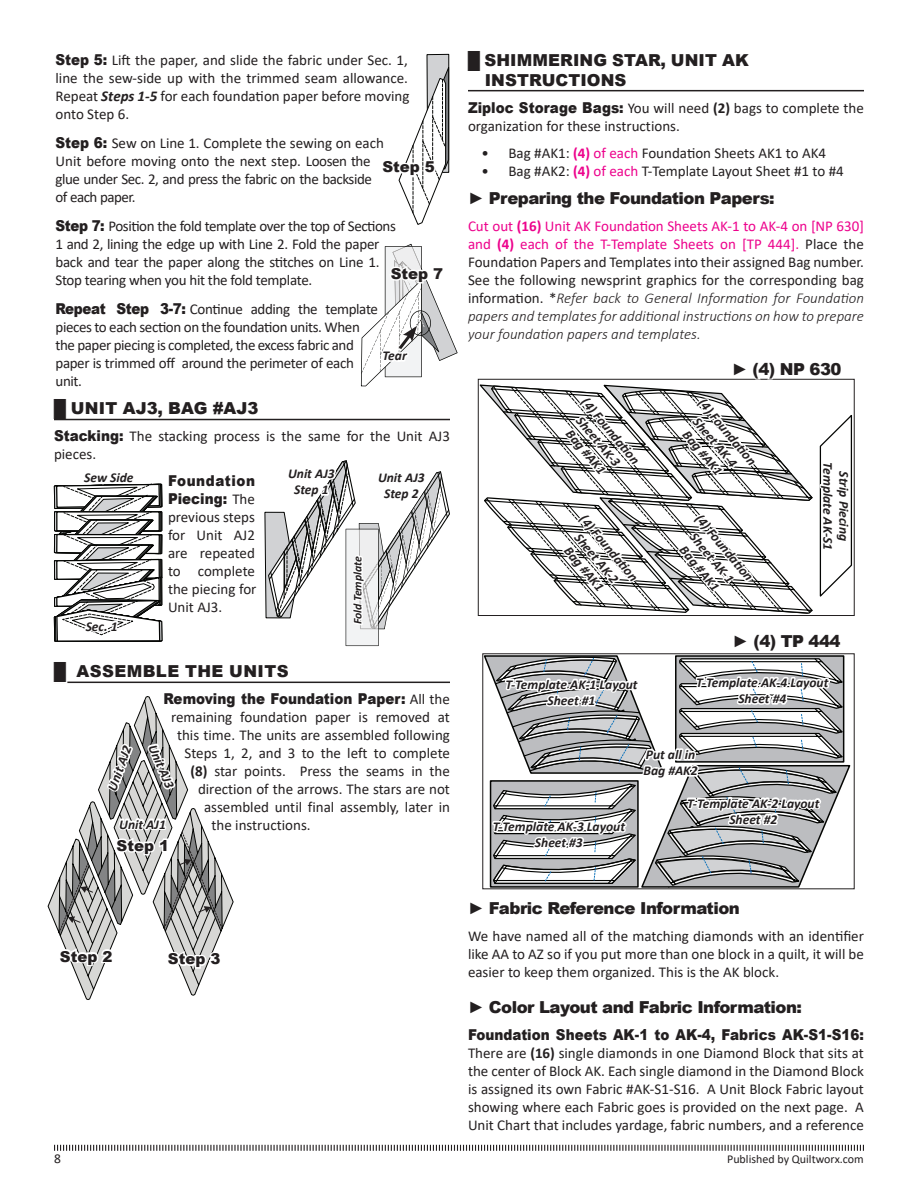
<style>
.page{position:relative;width:918px;height:1188px;background:#fff}
.page>*{position:absolute;margin:0;border:0;box-sizing:border-box;transform-origin:0 0}
.t1{font:900 16.5px "Arial";letter-spacing:-.03em;color:#231f20}
.t2{font:900 16.5px/19.8px "Arial";letter-spacing:.005em;color:#231f20}
.t3{font:900 16.5px "Arial";letter-spacing:.025em;color:#231f20}
.t4{font:900 16.5px "Arial";letter-spacing:.015em;color:#231f20}
.Run-In_Header{font:15px/18px "Calibri";color:#231f20;text-align:justify}
.t5{font:italic 300 15px/18px "Calibri";color:#231f20;text-align:justify}
.Run-In_Header-2{font:15px/18px "Calibri";letter-spacing:-.02em;color:#231f20}
.Steps_List{font:15px/18px "Calibri";letter-spacing:-.025em;color:#231f20}
.Run-In_Header-3{font:900 15px "Arial";color:#231f20;scale:.9 1}
.Run-In_Header-4{font:900 15px "Arial";color:#231f20}
.Step_Labels{font:900 15px "Arial";color:#231f20}
.t6{font:italic 700 13.5px/16.2px "Calibri";color:#231f20;text-align:center}
.t7{font:13.5px "Calibri";color:#231f20}
.t8{font:12px "Calibri";color:#231f20}
.t9{font:italic 700 11.85px "Calibri";color:#231f20}
.s1{font-family:"Arial";font-weight:900}
.s2{font-weight:700;font-style:italic}
.s3{font-family:"Calibri";font-weight:400}
.s4{font-weight:700}
.s5{font-weight:700;color:#ed028c}
.s6{color:#ed028c}
.s7{font-weight:400;font-style:normal;color:#ed028c}
.s8{font-weight:700;font-style:normal;color:#ed028c}
.s9{font-weight:400;font-style:normal}
</style>
<div class="page">
<svg style="left:54px;top:1144px;width:810px;height:7px"></svg>
<svg style="left:361px;top:244px;width:97px;height:143px"></svg>
<svg style="left:54px;top:418px;width:396px;height:266px"></svg>
<svg style="left:48px;top:696px;width:186px;height:304px"></svg>
<hr style="left:468px;top:90px;width:396px;height:1px;background:#231f20">
<svg style="left:482px;top:653px;width:370px;height:236px"></svg>
<svg style="left:477px;top:378px;width:378px;height:236px"></svg>
<svg style="left:398px;top:54px;width:51px;height:171px"></svg>
<p class="Run-In_Header" style="left:56px;top:51px;width:355px"><span class="s1">Step 5:</span> Lift the paper, and slide the fabric under Sec. 1, line the sew-side up with the trimmed seam allowance.<br>Repeat <span class="s2">Steps 1-5</span> for each foundation paper before moving onto Step 6.</p>
<p class="Run-In_Header-2" style="left:56px;top:134px;width:330px"><span class="s1">Step 6:</span> Sew on Line 1. Complete the sewing on each Unit before moving onto the next step. Loosen the glue under Sec. 2, and press the fabric on the backside of each paper.</p>
<p class="Run-In_Header-2" style="left:56px;top:216px;width:342px"><span class="s1">Step 7:</span> Position the fold template over the top of Sections 1 and 2, lining the edge up with Line 2. Fold the paper back and tear the paper along the stitches on Line 1.<br>Stop tearing when you hit the fold template.</p>
<p class="Steps_List" style="left:56px;top:299px;width:324px"><span class="s1">Repeat Step 3-7:</span> Continue adding the template pieces to each section on the foundation units. When the paper piecing is completed, the excess fabric and paper is trimmed off around the perimeter of each unit.</p>
<p class="t4" style="left:54px;top:397px;width:206px">█ UNIT AJ3, BAG #AJ3</p>
<p class="Run-In_Header" style="left:54px;top:427px;width:398px"><span class="s1">Stacking:</span> The stacking process is the same for the Unit AJ3 pieces.</p>
<p class="Run-In_Header" style="left:168px;top:472px;width:90px"><span class="s1">Foundation Piecing:</span> The previous steps for Unit AJ2 are repeated to complete the piecing for Unit AJ3.</p>
<p class="Step_Labels" style="left:382px;top:156px;width:54px">Step 5</p>
<p class="Run-In_Header-4" style="left:391px;top:263px;width:54px">Step 7</p>
<p class="t6" style="left:383px;top:347px;width:26px">Tear</p>
<p class="t6" style="left:84px;top:469px;width:51px">Sew Side</p>
<p class="t6" style="left:288px;top:465px;width:48px">Unit AJ3<br>Step 1</p>
<p class="t6" style="left:378px;top:468px;width:48px">Unit AJ3<br>Step 2</p>
<p class="t9" style="left:349px;top:624px;width:70px;rotate:-90deg">Fold Template</p>
<p class="t6" style="left:86px;top:617px;width:33px">Sec. 1</p>
<p class="t3" style="left:54px;top:659px;width:236px">█ ASSEMBLE THE UNITS</p>
<p class="Run-In_Header-3" style="left:164px;top:688px;width:320px">Removing the Foundation Paper: <span class="s3">All the</span></p>
<p class="Run-In_Header" style="left:171px;top:708px;width:280px">remaining foundation paper is removed at</p>
<p class="Run-In_Header" style="left:177px;top:726px;width:274px">this time. The units are assembled following</p>
<p class="Run-In_Header" style="left:184px;top:744px;width:267px">Steps 1, 2, and 3 to the left to complete</p>
<p class="Run-In_Header" style="left:190px;top:762px;width:261px"><span class="s4">(8)</span> star points. Press the seams in the</p>
<p class="Run-In_Header" style="left:198px;top:780px;width:253px">direction of the arrows. The stars are not</p>
<p class="Run-In_Header" style="left:204px;top:798px;width:247px">assembled until final assembly, later in</p>
<p class="Run-In_Header" style="left:212px;top:816px;width:101px">the instructions.</p>
<p class="t6" style="left:104px;top:787px;width:48px;rotate:-70deg">Unit AJ2</p>
<p class="t6" style="left:160px;top:741px;width:48px;rotate:67deg">Unit AJ3</p>
<p class="t6" style="left:119px;top:815px;width:48px">Unit AJ1</p>
<p class="Run-In_Header-4" style="left:117px;top:835px;width:54px">Step 1</p>
<p class="t2" style="left:485px;top:50px;width:265px;text-indent:-16px">█ SHIMMERING STAR, UNIT AK<br>INSTRUCTIONS</p>
<p class="Run-In_Header" style="left:468px;top:98px;width:398px"><span class="s1">Ziploc Storage Bags:</span> You will need <span class="s4">(2)</span> bags to complete the organization for these instructions.</p>
<p class="Run-In_Header" style="left:482px;top:143px;width:346px">• Bag #AK1: <span class="s5">(4)</span> <span class="s6">of each</span> Foundation Sheets AK1 to AK4</p>
<p class="Run-In_Header" style="left:482px;top:161px;width:364px">• Bag #AK2: <span class="s5">(4)</span> <span class="s6">of each</span> T-Template Layout Sheet #1 to #4</p>
<p class="t1" style="left:468px;top:187px;width:308px">► Preparing the Foundation Papers:</p>
<p class="t5" style="left:468px;top:217px;width:398px"><span class="s7">Cut out</span> <span class="s8">(16)</span> <span class="s7">Unit AK Foundation Sheets AK-1 to AK-4 on [NP 630] and</span> <span class="s8">(4)</span> <span class="s7">each of the T-Template Sheets on [TP 444].</span> <span class="s9">Place the Foundation Papers and Templates into their assigned Bag number.<br>See the following newsprint graphics for the corresponding bag information. *</span>Refer back to General Information for Foundation papers and templates for additional instructions on how to prepare your foundation papers and templates.</p>
<p class="t6" style="left:591px;top:394px;width:84px;rotate:50deg">(4) Foundation<br>Sheet AK-3<br>Bag #AK1</p>
<p class="t6" style="left:589px;top:511px;width:84px;rotate:50deg">(4) Foundation<br>Sheet AK-2<br>Bag #AK1</p>
<p class="t1" style="left:732px;top:357px;width:111px">► (4) NP 630</p>
<p class="t6" style="left:708px;top:395px;width:84px;rotate:50deg">(4) Foundation<br>Sheet AK-4<br>Bag #AK1</p>
<p class="t6" style="left:705px;top:510px;width:84px;rotate:50deg">(4) Foundation<br>Sheet AK-1<br>Bag #AK1</p>
<p class="t6" style="left:853px;top:462px;width:89px;rotate:90deg">Strip Piecing<br>Template AK-S1</p>
<p class="t1" style="left:733px;top:629px;width:110px">► (4) TP 444</p>
<p class="t6" style="left:505px;top:676px;width:134px">T-Template AK-1 Layout<br>Sheet #1</p>
<p class="t6" style="left:696px;top:674px;width:134px">T-Template AK-4 Layout<br>Sheet #4</p>
<p class="t6" style="left:493px;top:818px;width:134px">T-Template AK-3 Layout<br>Sheet #3</p>
<p class="t6" style="left:644px;top:746px;width:56px;text-align:left">Put all in<br>Bag #AK2</p>
<p class="t6" style="left:687px;top:794px;width:134px">T-Template AK-2 Layout<br>Sheet #2</p>
<p class="Run-In_Header-4" style="left:60px;top:945px;width:54px">Step 2</p>
<p class="Run-In_Header-4" style="left:168px;top:948px;width:54px">Step 3</p>
<p class="t1" style="left:468px;top:896px;width:273px">► Fabric Reference Information</p>
<p class="Run-In_Header" style="left:468px;top:926px;width:398px">We have named all of the matching diamonds with an identifier like AA to AZ so if you put more than one block in a quilt, it will be easier to keep them organized. This is the AK block.</p>
<p class="t1" style="left:468px;top:995px;width:336px">► Color Layout and Fabric Information:</p>
<p class="Run-In_Header" style="left:468px;top:1026px;width:398px"><span class="s1">Foundation Sheets AK-1 to AK-4, Fabrics AK-S1-S16:<br></span>There are <span class="s4">(16)</span> single diamonds in one Diamond Block that sits at the center of Block AK. Each single diamond in the Diamond Block is assigned its own Fabric #AK-S1-S16. A Unit Block Fabric layout showing where each Fabric goes is provided on the next page. A Unit Chart that includes yardage, fabric numbers, and a reference</p>
<p class="t7" style="left:54px;top:1149px;width:8px">8</p>
<p class="t8" style="left:727px;top:1151px;width:138px">Published by Quiltworx.com</p>
</div>
